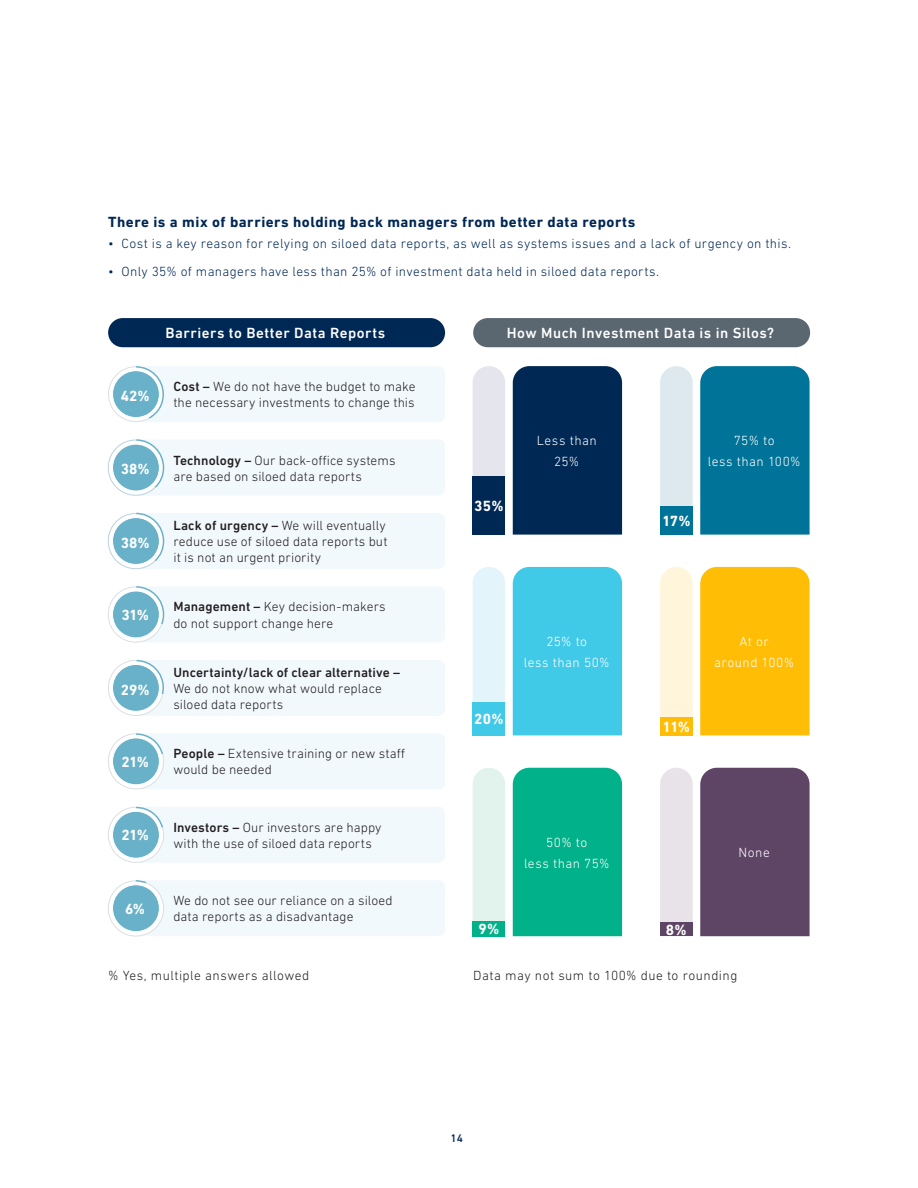
<style>
.page{position:relative;width:918px;height:1188px;background:#fff}
.page>*{position:absolute;margin:0;border:0;box-sizing:border-box;transform-origin:0 0}
.t1{font:700 15px "DIN Next LT Pro";letter-spacing:.035em;color:#002855}
.t2{font:500 15px "DIN Next LT Pro";letter-spacing:.035em;color:#fff}
.t3{font:700 15px "DIN Next LT Pro";letter-spacing:-.005em;color:#fff}
.t4{font:300 13.5px/16.2px "DIN Next LT Pro";letter-spacing:.01em;color:#231f20}
.t5{font:300 13.5px "DIN Next LT Pro";letter-spacing:.025em;color:#002855}
.t6{font:300 13.5px/21px "DIN Next LT Pro";letter-spacing:.035em;color:#fff;text-align:center}
.t7{font:300 13.5px "DIN Next LT Pro";letter-spacing:.035em;color:#231f20}
.t8{font:500 13.5px "DIN Next LT Pro";letter-spacing:.005em;color:#231f20}
.t9{font:500 11.25px "DIN Next LT Pro";color:#002855}
.s1{font-weight:500}
</style>
<div class="page">
<div style="left:135px;top:880px;width:310px;height:56px;background:#f2f9fd;border-radius:6px"></div>
<svg style="left:108px;top:880px;width:56px;height:57px"></svg>
<div style="left:135px;top:807px;width:310px;height:56px;background:#f2f9fd;border-radius:6px"></div>
<div style="left:135px;top:733px;width:310px;height:56px;background:#f2f9fd;border-radius:6px"></div>
<svg style="left:108px;top:733px;width:56px;height:57px"></svg>
<svg style="left:108px;top:806px;width:56px;height:57px"></svg>
<div style="left:135px;top:660px;width:310px;height:56px;background:#f2f9fd;border-radius:6px"></div>
<svg style="left:108px;top:659px;width:56px;height:57px"></svg>
<div style="left:135px;top:586px;width:310px;height:56px;background:#f2f9fd;border-radius:6px"></div>
<svg style="left:108px;top:586px;width:57px;height:57px"></svg>
<div style="left:135px;top:513px;width:310px;height:56px;background:#f2f9fd;border-radius:6px"></div>
<div style="left:135px;top:440px;width:310px;height:56px;background:#f2f9fd;border-radius:6px"></div>
<svg style="left:107px;top:439px;width:58px;height:57px"></svg>
<svg style="left:107px;top:512px;width:58px;height:58px"></svg>
<div style="left:135px;top:366px;width:310px;height:56px;background:#f2f9fd;border-radius:6px"></div>
<svg style="left:108px;top:366px;width:56px;height:56px"></svg>
<div style="left:108px;top:318px;width:337px;height:29px;background:#002855;border-radius:15px"></div>
<div style="left:473px;top:318px;width:337px;height:29px;background:#5a6670;border-radius:15px"></div>
<div style="left:113px;top:371px;width:46px;height:47px;background:#69b1c9;border-radius:50%"></div>
<div style="left:112px;top:371px;width:48px;height:47px;border:1px solid #fff;border-radius:50%"></div>
<div style="left:113px;top:444px;width:46px;height:47px;background:#69b1c9;border-radius:50%"></div>
<div style="left:112px;top:444px;width:48px;height:47px;border:1px solid #fff;border-radius:50%"></div>
<div style="left:113px;top:518px;width:46px;height:46px;background:#69b1c9;border-radius:50%"></div>
<div style="left:112px;top:517px;width:48px;height:48px;border:1px solid #fff;border-radius:50%"></div>
<div style="left:113px;top:591px;width:46px;height:47px;background:#69b1c9;border-radius:50%"></div>
<div style="left:112px;top:591px;width:48px;height:47px;border:1px solid #fff;border-radius:50%"></div>
<div style="left:113px;top:664px;width:46px;height:47px;background:#69b1c9;border-radius:50%"></div>
<div style="left:112px;top:664px;width:48px;height:48px;border:1px solid #fff;border-radius:50%"></div>
<div style="left:113px;top:811px;width:46px;height:47px;background:#69b1c9;border-radius:50%"></div>
<div style="left:112px;top:811px;width:48px;height:47px;border:1px solid #fff;border-radius:50%"></div>
<div style="left:113px;top:738px;width:46px;height:47px;background:#69b1c9;border-radius:50%"></div>
<div style="left:112px;top:738px;width:48px;height:47px;border:1px solid #fff;border-radius:50%"></div>
<div style="left:513px;top:366px;width:109px;height:169px;background:#002855"></div>
<div style="left:700px;top:366px;width:110px;height:169px;background:#007398"></div>
<div style="left:473px;top:366px;width:32px;height:110px;background:#e5e6ed"></div>
<div style="left:473px;top:476px;width:32px;height:59px;background:#002855"></div>
<div style="left:660px;top:366px;width:33px;height:140px;background:#dde9ef"></div>
<div style="left:660px;top:506px;width:33px;height:29px;background:#007398"></div>
<div style="left:513px;top:567px;width:109px;height:168px;background:#41c9e8"></div>
<div style="left:700px;top:567px;width:110px;height:168px;background:#ffbd06"></div>
<div style="left:473px;top:567px;width:32px;height:135px;background:#e3f4fb"></div>
<div style="left:473px;top:702px;width:32px;height:33px;background:#41c9e8"></div>
<div style="left:660px;top:567px;width:33px;height:150px;background:#fff5da"></div>
<div style="left:660px;top:717px;width:33px;height:18px;background:#ffbd06"></div>
<div style="left:513px;top:768px;width:109px;height:168px;background:#00b18a"></div>
<div style="left:700px;top:768px;width:110px;height:168px;background:#5e4565"></div>
<div style="left:473px;top:768px;width:32px;height:153px;background:#e2f3ed"></div>
<div style="left:473px;top:921px;width:32px;height:15px;background:#00b18a"></div>
<div style="left:660px;top:768px;width:33px;height:155px;background:#e7e3e8"></div>
<div style="left:660px;top:923px;width:33px;height:13px;background:#5e4565"></div>
<div style="left:113px;top:885px;width:46px;height:47px;background:#69b1c9;border-radius:50%"></div>
<div style="left:112px;top:885px;width:48px;height:47px;border:1px solid #fff;border-radius:50%"></div>
<p class="t1" style="left:108px;top:213px;width:529px">There is a mix of barriers holding back managers from better data reports</p>
<p class="t5" style="left:108px;top:236px;width:684px">• Cost is a key reason for relying on siloed data reports, as well as systems issues and a lack of urgency on this.</p>
<p class="t5" style="left:108px;top:264px;width:553px">• Only 35% of managers have less than 25% of investment data held in siloed data reports.</p>
<p class="t3" style="left:121px;top:387px;width:30px">42%</p>
<p class="t3" style="left:121px;top:460px;width:30px">38%</p>
<p class="t3" style="left:121px;top:534px;width:30px">38%</p>
<p class="t3" style="left:122px;top:606px;width:29px">31%</p>
<p class="t3" style="left:121px;top:681px;width:30px">29%</p>
<p class="t3" style="left:122px;top:753px;width:29px">21%</p>
<p class="t2" style="left:165px;top:324px;width:222px">Barriers to Better Data Reports</p>
<p class="t2" style="left:507px;top:324px;width:269px">How Much Investment Data is in Silos?</p>
<p class="t4" style="left:173px;top:378px;width:244px"><span class="s1">Cost –</span> We do not have the budget to make the necessary investments to change this</p>
<p class="t4" style="left:173px;top:452px;width:224px"><span class="s1">Technology –</span> Our back-office systems are based on siloed data reports</p>
<p class="t4" style="left:173px;top:517px;width:216px"><span class="s1">Lack of urgency –</span> We will eventually reduce use of siloed data reports but it is not an urgent priority</p>
<p class="t4" style="left:173px;top:599px;width:214px"><span class="s1">Management –</span> Key decision-makers do not support change here</p>
<p class="t8" style="left:173px;top:664px;width:228px">Uncertainty/lack of clear alternative –</p>
<p class="t4" style="left:173px;top:680px;width:210px">We do not know what would replace siloed data reports</p>
<p class="t4" style="left:173px;top:745px;width:233px"><span class="s1">People –</span> Extensive training or new staff would be needed</p>
<p class="t3" style="left:474px;top:497px;width:31px">35%</p>
<p class="t6" style="left:537px;top:430px;width:61px">Less than<br>25%</p>
<p class="t6" style="left:708px;top:430px;width:94px">75% to<br>less than 100%</p>
<p class="t3" style="left:662px;top:512px;width:30px">17%</p>
<p class="t3" style="left:474px;top:710px;width:31px">20%</p>
<p class="t6" style="left:524px;top:631px;width:87px">25% to<br>less than 50%</p>
<p class="t6" style="left:714px;top:631px;width:81px">At or<br>around 100%</p>
<p class="t3" style="left:663px;top:718px;width:29px">11%</p>
<p class="t3" style="left:122px;top:827px;width:29px">21%</p>
<p class="t3" style="left:125px;top:900px;width:21px">6%</p>
<p class="t4" style="left:173px;top:819px;width:210px"><span class="s1">Investors –</span> Our investors are happy with the use of siloed data reports</p>
<p class="t4" style="left:173px;top:892px;width:221px">We do not see our reliance on a siloed data reports as a disadvantage</p>
<p class="t6" style="left:524px;top:831px;width:87px">50% to<br>less than 75%</p>
<p class="t6" style="left:739px;top:842px;width:33px">None</p>
<p class="t3" style="left:478px;top:920px;width:22px">9%</p>
<p class="t3" style="left:666px;top:921px;width:22px">8%</p>
<p class="t7" style="left:108px;top:968px;width:203px">% Yes, multiple answers allowed</p>
<p class="t7" style="left:473px;top:968px;width:266px">Data may not sum to 100% due to rounding</p>
<p class="t9" style="left:451px;top:1132px;width:14px">14</p>
</div>
